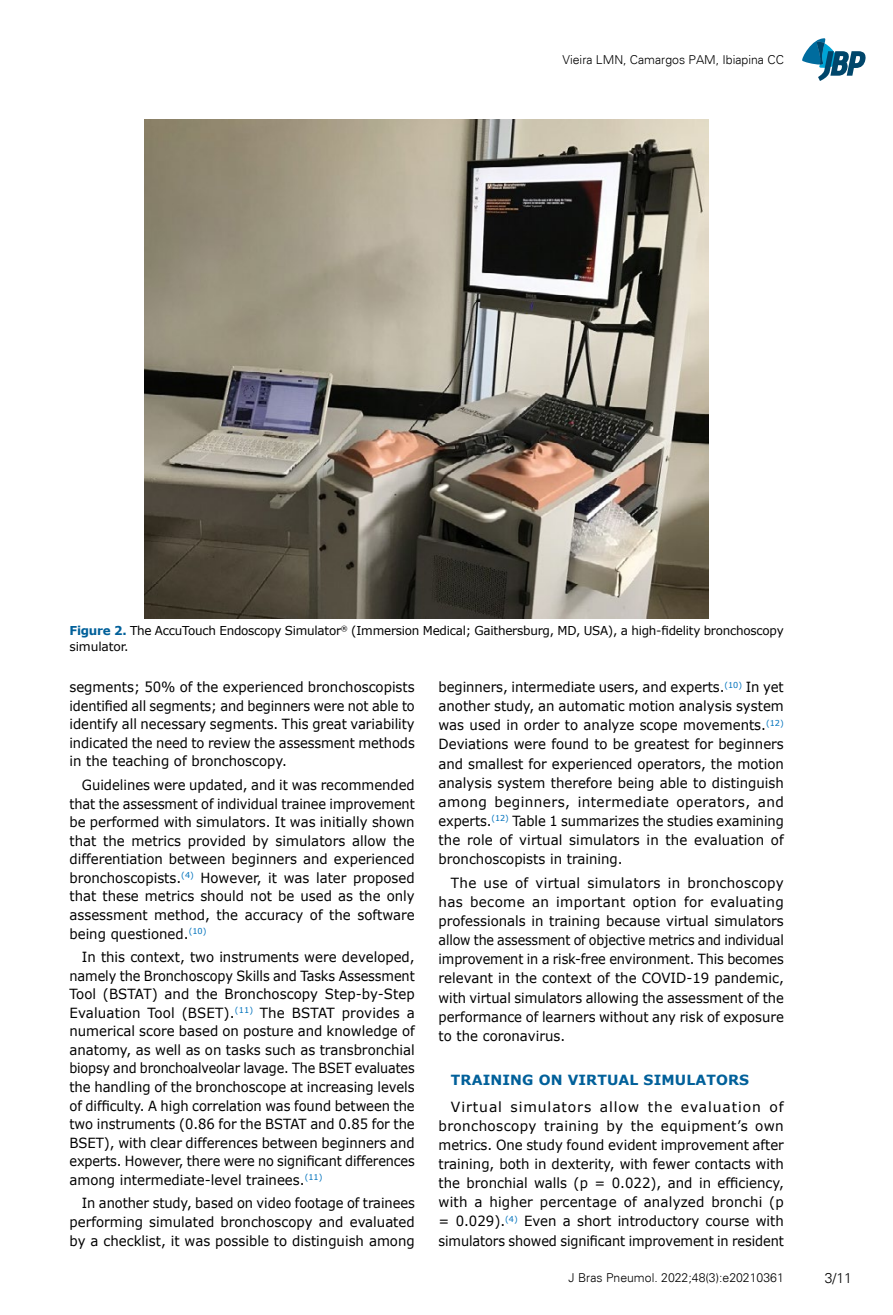
<style>
.page{position:relative;width:893px;height:1315px;background:#fff}
.page>*{position:absolute;margin:0;border:0;box-sizing:border-box;transform-origin:0 0}
.t1{font:14px/19.1px "Verdana";color:#000;text-align:justify;scale:.94 1}
.t2{font:14px/18.6px "Verdana";color:#000;text-align:justify;scale:.95 1}
.t3{font:14px/19.1px "Verdana";color:#000;text-align:justify;scale:.96 1}
.t4{font:14px/19.1px "Verdana";color:#000;text-align:justify}
.t5{font:14px/18.6px "Verdana";color:#000;text-align:justify;scale:.93 1}
.t6{font:700 14px "Verdana";letter-spacing:.01em;color:#01609a}
.t7{font:300 14px "Univers";color:#000}
.t8{font:12.25px/15.8px "Verdana";letter-spacing:-.02em;color:#000}
.t9{font:300 12.25px "Univers";color:#000}
.s1{font-weight:700;color:#01609a}
</style>
<div class="page">
<svg style="left:802px;top:38px;width:64px;height:43px"></svg>
<img style="left:145px;top:119px;width:564px;height:499px">
<p class="t9" style="left:563px;top:52px;width:223px">Vieira LMN, Camargos PAM, Ibiapina CC</p>
<p class="t8" style="left:69px;top:623px;width:716px"><span class="s1">Figure 2.</span> The AccuTouch Endoscopy Simulator<sup>®</sup> (Immersion Medical; Gaithersburg, MD, USA), a high-fidelity bronchoscopy simulator.</p>
<p class="t2" style="left:69px;top:678px;width:365px">segments; 50% of the experienced bronchoscopists identified all segments; and beginners were not able to identify all necessary segments. This great variability indicated the need to review the assessment methods in the teaching of bronchoscopy.</p>
<p class="t1" style="left:69px;top:776px;width:369px;line-height:18.6px;text-indent:12px">Guidelines were updated, and it was recommended that the assessment of individual trainee improvement be performed with simulators. It was initially shown that the metrics provided by simulators allow the differentiation between beginners and experienced bronchoscopists.<sup>(4)</sup> However, it was later proposed that these metrics should not be used as the only assessment method, the accuracy of the software being questioned.<sup>(10)</sup></p>
<p class="t2" style="left:69px;top:948px;width:365px;text-indent:12px">In this context, two instruments were developed, namely the Bronchoscopy Skills and Tasks Assessment Tool (BSTAT) and the Bronchoscopy Step-by-Step Evaluation Tool (BSET).<sup>(11)</sup> The BSTAT provides a numerical score based on posture and knowledge of anatomy, as well as on tasks such as transbronchial biopsy and bronchoalveolar lavage. The BSET evaluates the handling of the bronchoscope at increasing levels of difficulty. A high correlation was found between the two instruments (0.86 for the BSTAT and 0.85 for the BSET), with clear differences between beginners and experts. However, there were no significant differences among intermediate-level trainees.<sup>(11)</sup></p>
<p class="t5" style="left:69px;top:1194px;width:373px;text-indent:12px">In another study, based on video footage of trainees performing simulated bronchoscopy and evaluated by a checklist, it was possible to distinguish among</p>
<p class="t1" style="left:439px;top:678px;width:369px">beginners, intermediate users, and experts.<sup>(10)</sup> In yet another study, an automatic motion analysis system was used in order to analyze scope movements.<sup>(12)<br></sup>Deviations were found to be greatest for beginners and smallest for experienced operators, the motion analysis system therefore being able to distinguish among beginners, intermediate operators, and experts.<sup>(12)</sup> Table 1 summarizes the studies examining the role of virtual simulators in the evaluation of bronchoscopists in training.</p>
<p class="t3" style="left:439px;top:873px;width:361px;text-indent:12px">The use of virtual simulators in bronchoscopy has become an important option for evaluating professionals in training because virtual simulators allow the assessment of objective metrics and individual improvement in a risk-free environment. This becomes relevant in the context of the COVID-19 pandemic, with virtual simulators allowing the assessment of the performance of learners without any risk of exposure to the coronavirus.</p>
<p class="t6" style="left:451px;top:1071px;width:300px">TRAINING ON VIRTUAL SIMULATORS</p>
<p class="t4" style="left:439px;top:1097px;width:347px;text-indent:12px">Virtual simulators allow the evaluation of bronchoscopy training by the equipment’s own metrics. One study found evident improvement after training, both in dexterity, with fewer contacts with the bronchial walls (p = 0.022), and in efficiency, with a higher percentage of analyzed bronchi (p = 0.029).<sup>(4)</sup> Even a short introductory course with simulators showed significant improvement in resident</p>
<p class="t9" style="left:569px;top:1270px;width:217px">J Bras Pneumol. 2022;48(3):e20210361</p>
<p class="t7" style="left:825px;top:1269px;width:29px">3/11</p>
</div>
